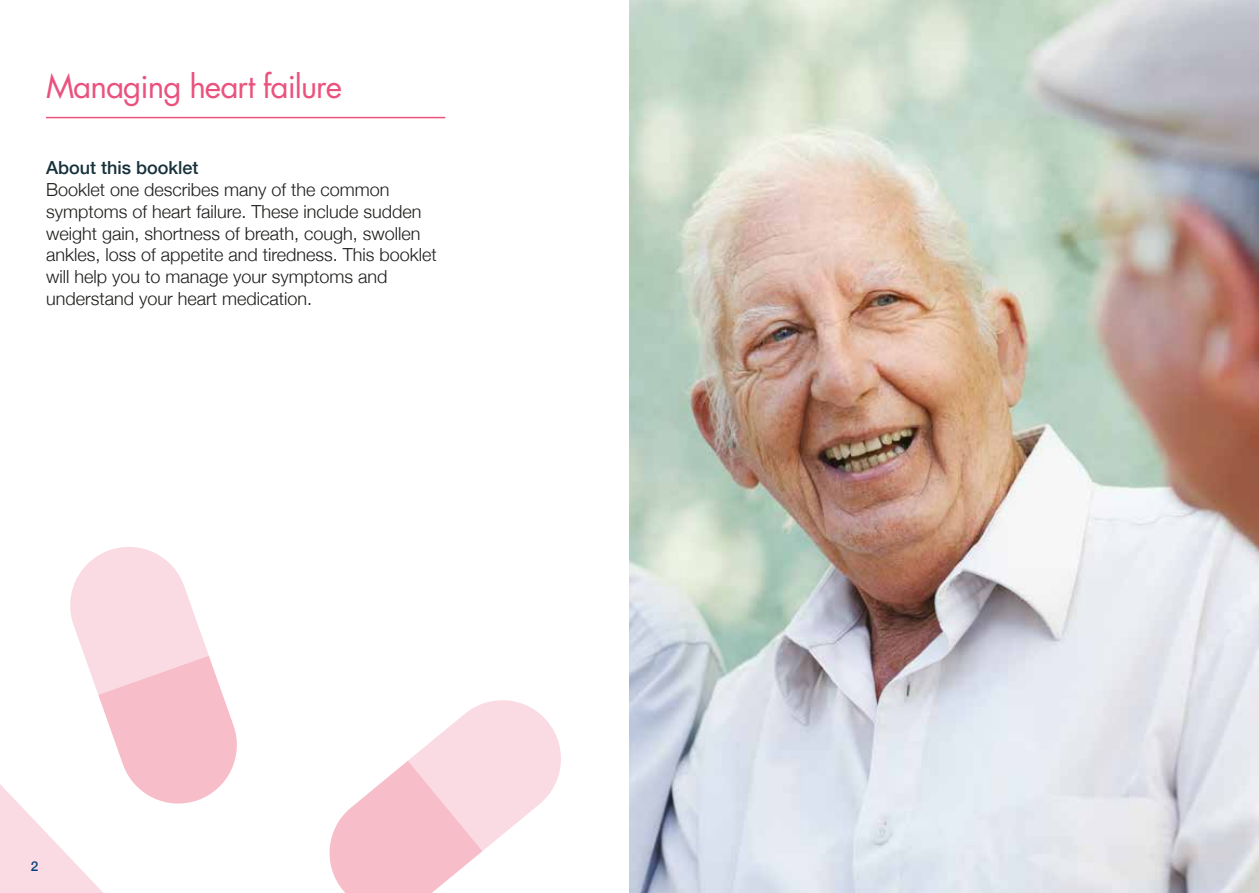
<style>
.page{position:relative;width:1259px;height:893px;background:#fff}
.page>*{position:absolute;margin:0;border:0;box-sizing:border-box;transform-origin:0 0}
.t1{font:31.5px "Futura Std";letter-spacing:-.03em;color:#ea527e}
.t2{font:300 18px/21.8px "Helvetica Neue";color:#1d1d1b}
.t3{font:500 18px "Helvetica Neue";color:#17313a}
.t4{font:500 13.5px "Helvetica Neue";color:#06417d}
</style>
<div class="page">
<hr style="left:46px;top:117px;width:399px;height:1px;background:#ea527e">
<img style="left:629px;top:0;width:630px;height:893px">
<svg style="left:0;top:547px;width:237px;height:346px"></svg>
<svg style="left:329px;top:700px;width:232px;height:193px"></svg>
<h1 class="t1" style="left:46px;top:66px;width:298px">Managing heart failure</h1>
<p class="t3" style="left:46px;top:153px;width:154px">About this booklet</p>
<p class="t2" style="left:46px;top:177px;width:392px">Booklet one describes many of the common symptoms of heart failure. These include sudden weight gain, shortness of breath, cough, swollen ankles, loss of appetite and tiredness. This booklet will help you to manage your symptoms and understand your heart medication.</p>
<p class="t4" style="left:31px;top:855px;width:9px">2</p>
</div>
